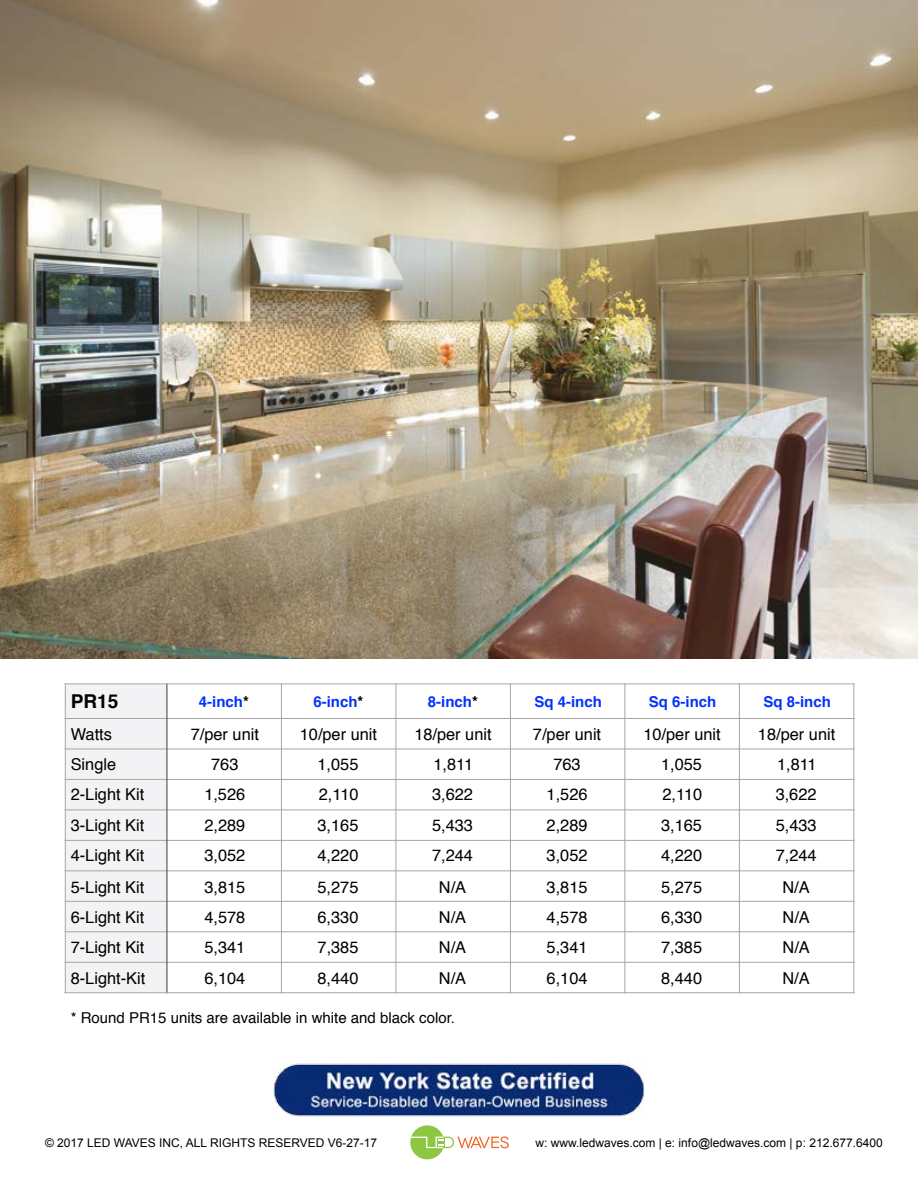
<style>
.page{position:relative;width:918px;height:1188px;background:#fff}
.page>*{position:absolute;margin:0;border:0;box-sizing:border-box;transform-origin:0 0}
.t1{font:700 19.05px "Helvetica";color:#000}
.t2{font:16.35px "Helvetica";color:#000}
.t3{font:15px "Helvetica";color:#000}
.t4{font:700 15px "Helvetica";color:#0432ff}
.t5{font:12px "Arial";color:#000}
.s1{color:#000}
</style>
<div class="page">
<div style="left:65px;top:684px;width:102px;height:34px;background:#f3f2f4"></div>
<div style="left:65px;top:718px;width:102px;height:31px;background:#f3f2f4"></div>
<div style="left:65px;top:749px;width:102px;height:30px;background:#f3f2f4"></div>
<div style="left:65px;top:779px;width:102px;height:31px;background:#f3f2f4"></div>
<div style="left:65px;top:810px;width:102px;height:30px;background:#f3f2f4"></div>
<div style="left:65px;top:840px;width:102px;height:31px;background:#f3f2f4"></div>
<div style="left:65px;top:871px;width:102px;height:30px;background:#f3f2f4"></div>
<div style="left:65px;top:901px;width:102px;height:31px;background:#f3f2f4"></div>
<div style="left:65px;top:932px;width:102px;height:30px;background:#f3f2f4"></div>
<div style="left:65px;top:962px;width:102px;height:31px;background:#f3f2f4"></div>
<hr style="left:281px;top:683px;width:1px;height:310px;background:#a6a6a6">
<hr style="left:396px;top:683px;width:1px;height:310px;background:#a6a6a6">
<hr style="left:510px;top:683px;width:1px;height:310px;background:#a6a6a6">
<hr style="left:625px;top:683px;width:1px;height:310px;background:#a6a6a6">
<hr style="left:739px;top:683px;width:1px;height:310px;background:#a6a6a6">
<hr style="left:65px;top:718px;width:102px;height:1px;background:#a6a6a6">
<hr style="left:167px;top:718px;width:688px;height:1px;background:#a6a6a6">
<hr style="left:65px;top:749px;width:102px;height:1px;background:#a6a6a6">
<hr style="left:167px;top:749px;width:688px;height:1px;background:#a6a6a6">
<hr style="left:65px;top:779px;width:102px;height:1px;background:#a6a6a6">
<hr style="left:167px;top:779px;width:688px;height:1px;background:#a6a6a6">
<hr style="left:65px;top:810px;width:102px;height:1px;background:#a6a6a6">
<hr style="left:167px;top:810px;width:688px;height:1px;background:#a6a6a6">
<hr style="left:65px;top:840px;width:102px;height:1px;background:#a6a6a6">
<hr style="left:167px;top:840px;width:688px;height:1px;background:#a6a6a6">
<hr style="left:65px;top:871px;width:102px;height:1px;background:#a6a6a6">
<hr style="left:167px;top:871px;width:688px;height:1px;background:#a6a6a6">
<hr style="left:65px;top:901px;width:102px;height:1px;background:#a6a6a6">
<hr style="left:167px;top:901px;width:688px;height:1px;background:#a6a6a6">
<hr style="left:65px;top:932px;width:102px;height:1px;background:#a6a6a6">
<hr style="left:167px;top:932px;width:688px;height:1px;background:#a6a6a6">
<hr style="left:65px;top:962px;width:102px;height:1px;background:#a6a6a6">
<hr style="left:167px;top:962px;width:688px;height:1px;background:#a6a6a6">
<hr style="left:166px;top:683px;width:1px;height:310px;background:#404040">
<hr style="left:65px;top:683px;width:1px;height:310px;background:#a6a6a6">
<hr style="left:854px;top:683px;width:1px;height:310px;background:#a6a6a6">
<hr style="left:65px;top:684px;width:102px;height:1px;background:#a6a6a6">
<hr style="left:167px;top:684px;width:688px;height:1px;background:#a6a6a6">
<hr style="left:65px;top:993px;width:102px;height:1px;background:#a6a6a6">
<hr style="left:167px;top:993px;width:688px;height:1px;background:#a6a6a6">
<img style="left:273px;top:1063px;width:373px;height:54px">
<svg style="left:410px;top:1125px;width:99px;height:35px"></svg>
<img style="left:0;top:0;width:918px;height:658px">
<p class="t1" style="left:71px;top:686px;width:49px">PR15</p>
<p class="t4" style="left:199px;top:690px;width:52px">4-inch<span class="s1">*</span></p>
<p class="t4" style="left:313px;top:690px;width:52px">6-inch<span class="s1">*</span></p>
<p class="t4" style="left:428px;top:690px;width:52px">8-inch<span class="s1">*</span></p>
<p class="t4" style="left:534px;top:690px;width:69px">Sq 4-inch</p>
<p class="t4" style="left:649px;top:690px;width:69px">Sq 6-inch</p>
<p class="t4" style="left:763px;top:690px;width:69px">Sq 8-inch</p>
<p class="t2" style="left:71px;top:721px;width:43px">Watts</p>
<p class="t2" style="left:191px;top:721px;width:70px">7/per unit</p>
<p class="t2" style="left:300px;top:721px;width:79px">10/per unit</p>
<p class="t2" style="left:414px;top:721px;width:79px">18/per unit</p>
<p class="t2" style="left:533px;top:721px;width:70px">7/per unit</p>
<p class="t2" style="left:643px;top:721px;width:79px">10/per unit</p>
<p class="t2" style="left:758px;top:721px;width:79px">18/per unit</p>
<p class="t2" style="left:71px;top:751px;width:47px">Single</p>
<p class="t2" style="left:211px;top:751px;width:29px">763</p>
<p class="t2" style="left:318px;top:751px;width:42px">1,055</p>
<p class="t2" style="left:433px;top:751px;width:41px">1,811</p>
<p class="t2" style="left:553px;top:751px;width:29px">763</p>
<p class="t2" style="left:661px;top:751px;width:42px">1,055</p>
<p class="t2" style="left:777px;top:751px;width:41px">1,811</p>
<p class="t2" style="left:71px;top:781px;width:75px">2-Light Kit</p>
<p class="t2" style="left:204px;top:781px;width:42px">1,526</p>
<p class="t2" style="left:319px;top:781px;width:41px">2,110</p>
<p class="t2" style="left:432px;top:781px;width:42px">3,622</p>
<p class="t2" style="left:547px;top:781px;width:42px">1,526</p>
<p class="t2" style="left:662px;top:781px;width:41px">2,110</p>
<p class="t2" style="left:776px;top:781px;width:42px">3,622</p>
<p class="t2" style="left:71px;top:813px;width:75px">3-Light Kit</p>
<p class="t2" style="left:204px;top:813px;width:42px">2,289</p>
<p class="t2" style="left:318px;top:813px;width:42px">3,165</p>
<p class="t2" style="left:432px;top:813px;width:42px">5,433</p>
<p class="t2" style="left:547px;top:813px;width:42px">2,289</p>
<p class="t2" style="left:661px;top:813px;width:42px">3,165</p>
<p class="t2" style="left:776px;top:813px;width:42px">5,433</p>
<p class="t2" style="left:71px;top:843px;width:75px">4-Light Kit</p>
<p class="t2" style="left:204px;top:843px;width:42px">3,052</p>
<p class="t2" style="left:318px;top:843px;width:42px">4,220</p>
<p class="t2" style="left:432px;top:843px;width:42px">7,244</p>
<p class="t2" style="left:547px;top:843px;width:42px">3,052</p>
<p class="t2" style="left:661px;top:843px;width:42px">4,220</p>
<p class="t2" style="left:776px;top:843px;width:42px">7,244</p>
<p class="t2" style="left:71px;top:874px;width:75px">5-Light Kit</p>
<p class="t2" style="left:204px;top:874px;width:42px">3,815</p>
<p class="t2" style="left:318px;top:874px;width:42px">5,275</p>
<p class="t2" style="left:439px;top:874px;width:29px">N/A</p>
<p class="t2" style="left:547px;top:874px;width:42px">3,815</p>
<p class="t2" style="left:661px;top:874px;width:42px">5,275</p>
<p class="t2" style="left:783px;top:874px;width:29px">N/A</p>
<p class="t2" style="left:71px;top:904px;width:75px">6-Light Kit</p>
<p class="t2" style="left:204px;top:904px;width:42px">4,578</p>
<p class="t2" style="left:318px;top:904px;width:42px">6,330</p>
<p class="t2" style="left:439px;top:904px;width:29px">N/A</p>
<p class="t2" style="left:547px;top:904px;width:42px">4,578</p>
<p class="t2" style="left:661px;top:904px;width:42px">6,330</p>
<p class="t2" style="left:783px;top:904px;width:29px">N/A</p>
<p class="t2" style="left:71px;top:934px;width:75px">7-Light Kit</p>
<p class="t2" style="left:204px;top:934px;width:42px">5,341</p>
<p class="t2" style="left:318px;top:934px;width:42px">7,385</p>
<p class="t2" style="left:439px;top:934px;width:29px">N/A</p>
<p class="t2" style="left:547px;top:934px;width:42px">5,341</p>
<p class="t2" style="left:661px;top:934px;width:42px">7,385</p>
<p class="t2" style="left:783px;top:934px;width:29px">N/A</p>
<p class="t2" style="left:71px;top:966px;width:76px">8-Light-Kit</p>
<p class="t2" style="left:204px;top:966px;width:42px">6,104</p>
<p class="t2" style="left:318px;top:966px;width:42px">8,440</p>
<p class="t2" style="left:439px;top:966px;width:29px">N/A</p>
<p class="t2" style="left:547px;top:966px;width:42px">6,104</p>
<p class="t2" style="left:661px;top:966px;width:42px">8,440</p>
<p class="t2" style="left:783px;top:966px;width:29px">N/A</p>
<p class="t3" style="left:71px;top:1007px;width:386px">* Round PR15 units are available in white and black color.</p>
<p class="t5" style="left:45px;top:1135px;width:334px">© 2017 LED WAVES INC, ALL RIGHTS RESERVED V6-27-17</p>
<p class="t5" style="left:536px;top:1135px;width:349px">w: www.ledwaves.com | e: info@ledwaves.com | p: 212.677.6400</p>
</div>
